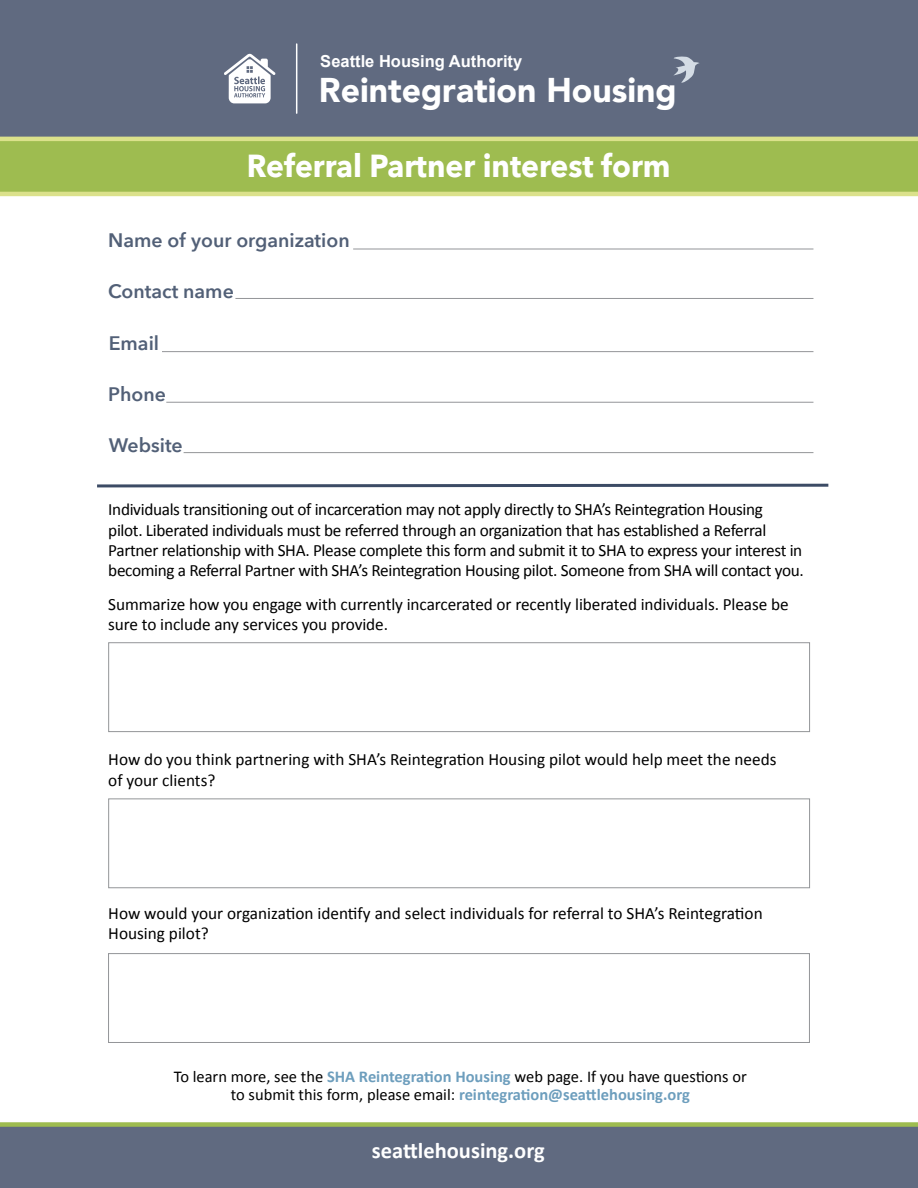
<style>
.page{position:relative;width:918px;height:1188px;background:#fff}
.page>*{position:absolute;margin:0;border:0;box-sizing:border-box;transform-origin:0 0}
.body_copy{font:900 34.35px "Avenir";color:#fff}
.body_copy-2{font:700 31.8px "Avenir Next";color:#fff;scale:.94 1}
.body_copy-3{font:700 22.5px "Calibri";color:#fff}
.subhead{font:600 19.5px "Avenir Next";color:#526077}
.body_copy-4{font:17.25px/20.2px "Calibri";letter-spacing:-.02em;color:#000}
.body_copy-5{font:17.25px/20.2px "Calibri";color:#000}
.body_copy-6{font:16.5px/18.8px "Calibri";color:#000;text-align:center}
.t1{font:700 16.5px "Arial";color:#fff}
.s1{font-weight:700;color:#6d9ebd}
</style>
<div class="page">
<div style="left:0;top:139px;width:918px;height:55px;background:#9ebc50"></div>
<div style="left:0;top:0;width:918px;height:140px;background:#606a80"></div>
<hr style="left:0;top:137px;width:918px;height:4px;background:#dbe18b">
<div style="left:0;top:1125px;width:918px;height:63px;background:#606a80"></div>
<svg style="left:97px;top:483px;width:732px;height:5px"></svg>
<div style="left:108px;top:642px;width:702px;height:90px;border:1px solid #939598"></div>
<div style="left:108px;top:798px;width:702px;height:90px;border:1px solid #939598"></div>
<div style="left:108px;top:953px;width:702px;height:90px;border:1px solid #939598"></div>
<hr style="left:0;top:192px;width:918px;height:4px;background:#dbe18b">
<hr style="left:353px;top:249px;width:460px;height:1px;background:#939598">
<hr style="left:235px;top:298px;width:578px;height:1px;background:#939598">
<hr style="left:162px;top:351px;width:651px;height:1px;background:#939598">
<hr style="left:166px;top:402px;width:647px;height:1px;background:#939598">
<hr style="left:184px;top:452px;width:629px;height:1px;background:#939598">
<div style="left:0;top:1122px;width:918px;height:5px;background:#9ebc50"></div>
<hr style="left:296px;top:44px;width:1px;height:69px;background:#fff">
<svg style="left:673px;top:56px;width:27px;height:27px"></svg>
<svg style="left:224px;top:54px;width:52px;height:49px"></svg>
<p class="t1" style="left:320px;top:51px;width:203px">Seattle Housing Authority</p>
<p class="body_copy" style="left:319px;top:61px;width:359px">Reintegration Housing</p>
<p class="body_copy-2" style="left:247px;top:138px;width:453px">Referral Partner interest form</p>
<p class="subhead" style="left:108px;top:224px;width:243px">Name of your organization</p>
<p class="subhead" style="left:108px;top:274px;width:127px">Contact name</p>
<p class="subhead" style="left:109px;top:326px;width:52px">Email</p>
<p class="subhead" style="left:108px;top:377px;width:59px">Phone</p>
<p class="subhead" style="left:109px;top:428px;width:76px">Website</p>
<p class="body_copy-4" style="left:108px;top:499px;width:697px">Individuals transitioning out of incarceration may not apply directly to SHA’s Reintegration Housing<br>pilot. Liberated individuals must be referred through an organization that has established a Referral Partner relationship with SHA. Please complete this form and submit it to SHA to express your interest in becoming a Referral Partner with SHA’s Reintegration Housing pilot. Someone from SHA will contact you.</p>
<p class="body_copy-4" style="left:108px;top:594px;width:682px">Summarize how you engage with currently incarcerated or recently liberated individuals. Please be sure to include any services you provide.</p>
<p class="body_copy-5" style="left:108px;top:750px;width:670px">How do you think partnering with SHA’s Reintegration Housing pilot would help meet the needs of your clients?</p>
<p class="body_copy-5" style="left:108px;top:903px;width:656px">How would your organization identify and select individuals for referral to SHA’s Reintegration<br>Housing pilot?</p>
<p class="body_copy-6" style="left:174px;top:1067px;width:575px">To learn more, see the <span class="s1">SHA Reintegration Housing</span> web page. If you have questions or to submit this form, please email: <span class="s1">reintegration@seattlehousing.org</span></p>
<p class="body_copy-3" style="left:372px;top:1137px;width:174px">seattlehousing.org</p>
</div>
